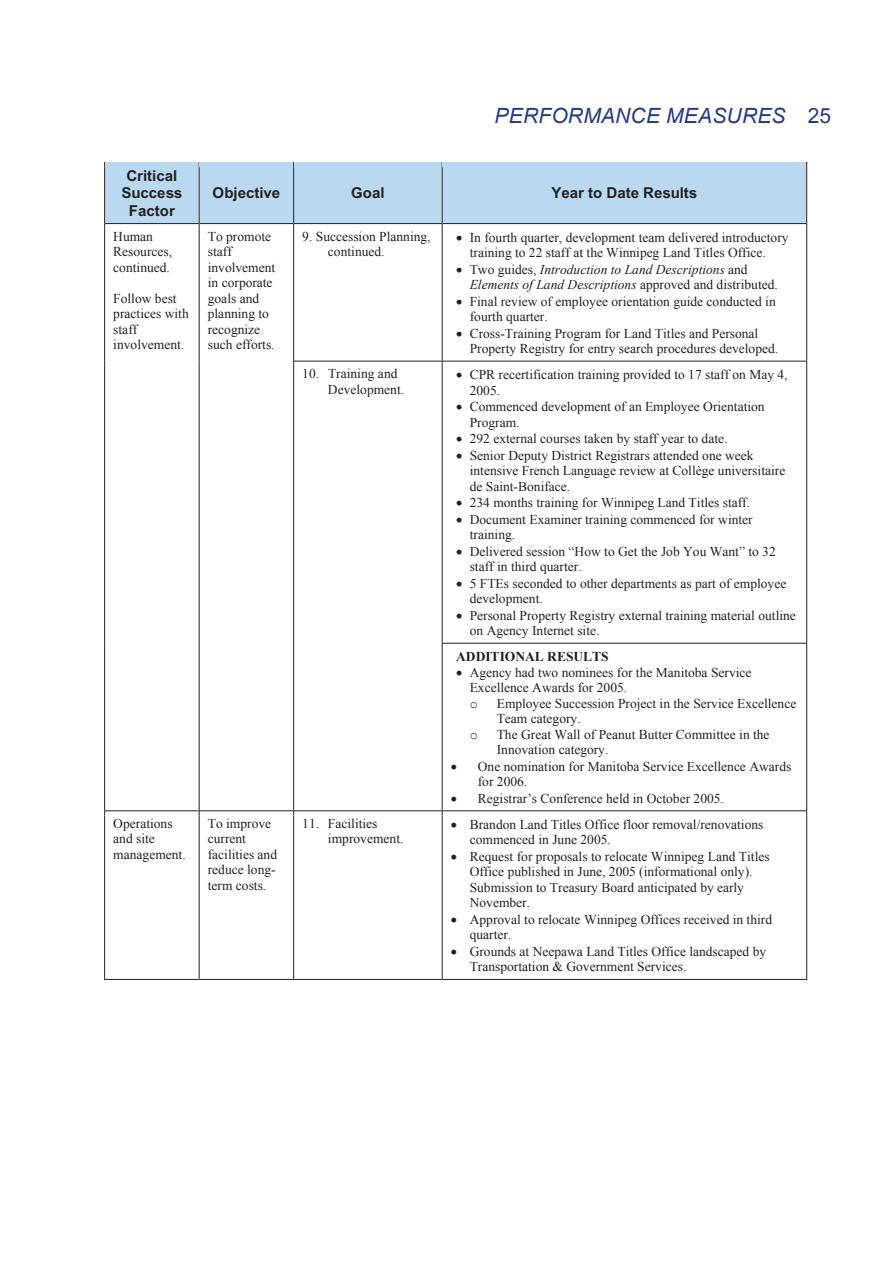
<style>
.page{position:relative;width:893px;height:1263px;background:#fff}
.page>*{position:absolute;margin:0;border:0;box-sizing:border-box;transform-origin:0 0}
.t1{font:italic 21px "Arial";letter-spacing:.01em;color:#273987}
.t2{font:700 15px/17.2px "Arial";color:#231f20;text-align:center}
.t3{font:13.5px/15.5px "Times New Roman";color:#231f20}
.t4{font:700 13.5px "Times New Roman";color:#231f20}
.t5{font:13.5px "Courier New";color:#231f20}
.s1{font-style:normal}
.s2{font-style:italic}
</style>
<div class="page">
<svg style="left:104px;top:162px;width:703px;height:66px;background:#bad7ed"></svg>
<hr style="left:104px;top:228px;width:1px;height:133px;background:#231f20">
<hr style="left:199px;top:228px;width:1px;height:133px;background:#231f20">
<hr style="left:293px;top:228px;width:1px;height:133px;background:#231f20">
<hr style="left:442px;top:228px;width:1px;height:133px;background:#231f20">
<hr style="left:806px;top:228px;width:1px;height:133px;background:#231f20">
<hr style="left:294px;top:361px;width:148px;height:1px;background:#231f20">
<hr style="left:443px;top:361px;width:363px;height:1px;background:#231f20">
<hr style="left:104px;top:366px;width:1px;height:277px;background:#231f20">
<hr style="left:199px;top:366px;width:1px;height:277px;background:#231f20">
<hr style="left:293px;top:366px;width:1px;height:277px;background:#231f20">
<hr style="left:442px;top:366px;width:1px;height:277px;background:#231f20">
<hr style="left:806px;top:366px;width:1px;height:277px;background:#231f20">
<hr style="left:443px;top:643px;width:363px;height:1px;background:#231f20">
<hr style="left:104px;top:648px;width:1px;height:162px;background:#231f20">
<hr style="left:199px;top:648px;width:1px;height:162px;background:#231f20">
<hr style="left:293px;top:648px;width:1px;height:162px;background:#231f20">
<hr style="left:442px;top:648px;width:1px;height:162px;background:#231f20">
<hr style="left:806px;top:648px;width:1px;height:162px;background:#231f20">
<hr style="left:105px;top:810px;width:94px;height:1px;background:#231f20">
<hr style="left:200px;top:810px;width:93px;height:1px;background:#231f20">
<hr style="left:294px;top:810px;width:148px;height:1px;background:#231f20">
<hr style="left:443px;top:810px;width:363px;height:1px;background:#231f20">
<hr style="left:104px;top:815px;width:1px;height:165px;background:#231f20">
<hr style="left:104px;top:979px;width:95px;height:1px;background:#231f20">
<hr style="left:199px;top:815px;width:1px;height:165px;background:#231f20">
<hr style="left:200px;top:979px;width:93px;height:1px;background:#231f20">
<hr style="left:293px;top:815px;width:1px;height:165px;background:#231f20">
<hr style="left:294px;top:979px;width:148px;height:1px;background:#231f20">
<hr style="left:442px;top:815px;width:1px;height:165px;background:#231f20">
<hr style="left:443px;top:979px;width:363px;height:1px;background:#231f20">
<hr style="left:806px;top:815px;width:1px;height:165px;background:#231f20">
<p class="t2" style="left:121px;top:167px;width:62px">Critical<br>Success<br>Factor</p>
<p class="t3" style="left:113px;top:228px;width:60px">Human<br>Resources, continued.</p>
<p class="t3" style="left:113px;top:290px;width:77px">Follow best practices with staff involvement.</p>
<h1 class="t1" style="left:495px;top:102px;width:338px">PERFORMANCE MEASURES <span class="s1">25</span></h1>
<p class="t2" style="left:213px;top:184px;width:69px">Objective</p>
<p class="t2" style="left:351px;top:184px;width:35px">Goal</p>
<p class="t2" style="left:551px;top:184px;width:147px">Year to Date Results</p>
<p class="t3" style="left:328px;top:228px;width:104px;text-indent:-26px">9. Succession Planning, continued.</p>
<p class="t3" style="left:470px;top:229px;width:320px;line-height:15.9px">In fourth quarter, development team delivered introductory training to 22 staff at the Winnipeg Land Titles Office.<br>Two guides, <span class="s2">Introduction to Land Descriptions</span> and <span class="s2">Elements of Land Descriptions</span> approved and distributed.<br>Final review of employee orientation guide conducted in fourth quarter.<br>Cross-Training Program for Land Titles and Personal Property Registry for entry search procedures developed.</p>
<p class="t3" style="left:470px;top:366px;width:328px;line-height:16px">CPR recertification training provided to 17 staff on May 4, 2005.<br>Commenced development of an Employee Orientation Program.<br>292 external courses taken by staff year to date.<br>Senior Deputy District Registrars attended one week intensive French Language review at Collège universitaire de Saint-Boniface.<br>234 months training for Winnipeg Land Titles staff.<br>Document Examiner training commenced for winter training.<br>Delivered session “How to Get the Job You Want” to 32 staff in third quarter.<br>5 FTEs seconded to other departments as part of employee development.<br>Personal Property Registry external training material outline on Agency Internet site.</p>
<p class="t3" style="left:208px;top:228px;width:69px">To promote staff involvement in corporate goals and planning to recognize such efforts.</p>
<p class="t3" style="left:328px;top:366px;width:78px;text-indent:-26px">10. Training and<br>Development.</p>
<p class="t4" style="left:456px;top:647px;width:154px">ADDITIONAL RESULTS</p>
<p class="t3" style="left:470px;top:664px;width:283px">Agency had two nominees for the Manitoba Service<br>Excellence Awards for 2005.</p>
<p class="t5" style="left:470px;top:695px;width:10px">o</p>
<p class="t3" style="left:497px;top:695px;width:301px">Employee Succession Project in the Service Excellence<br>Team category.</p>
<p class="t5" style="left:470px;top:726px;width:10px">o</p>
<p class="t3" style="left:497px;top:726px;width:274px">The Great Wall of Peanut Butter Committee in the</p>
<p class="t3" style="left:497px;top:742px;width:113px">Innovation category.</p>
<p class="t3" style="left:478px;top:758px;width:315px">One nomination for Manitoba Service Excellence Awards</p>
<p class="t3" style="left:478px;top:774px;width:51px">for 2006.</p>
<p class="t3" style="left:478px;top:790px;width:248px">Registrar’s Conference held in October 2005.</p>
<p class="t3" style="left:113px;top:815px;width:74px">Operations and site management.</p>
<p class="t3" style="left:208px;top:815px;width:71px">To improve current facilities and reduce long&shy;term costs.</p>
<p class="t3" style="left:328px;top:815px;width:77px;text-indent:-26px">11. Facilities improvement.</p>
<p class="t3" style="left:470px;top:816px;width:304px;line-height:15.9px">Brandon Land Titles Office floor removal/renovations commenced in June 2005.<br>Request for proposals to relocate Winnipeg Land Titles Office published in June, 2005 (informational only).<br>Submission to Treasury Board anticipated by early November.<br>Approval to relocate Winnipeg Offices received in third quarter.<br>Grounds at Neepawa Land Titles Office landscaped by Transportation &amp; Government Services.</p>
</div>
